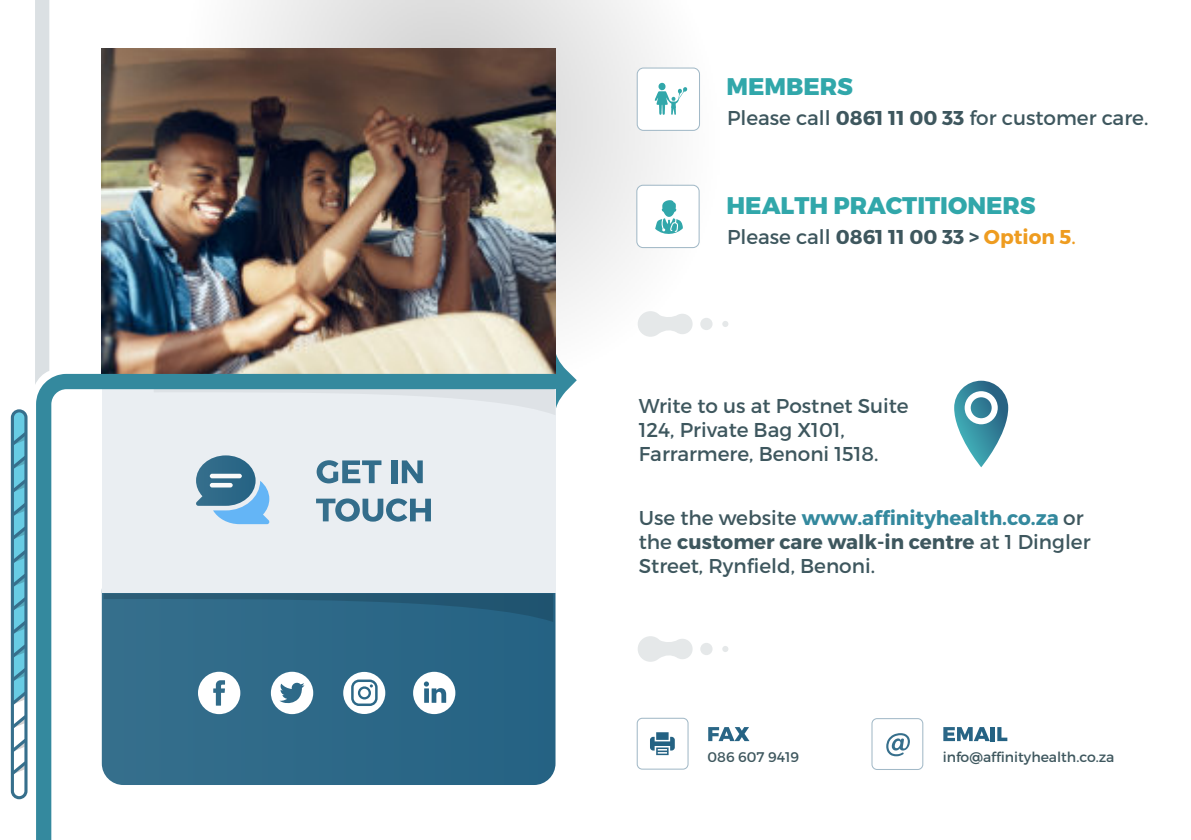
<style>
.page{position:relative;width:1191px;height:840px;background:#fff}
.page>*{position:absolute;margin:0;border:0;box-sizing:border-box;transform-origin:0 0}
.t1{font:800 24px "Montserrat";color:#31a7aa}
.t2{font:20px/24px "Montserrat";color:#3e575e}
.t3{font:700 20px "Montserrat";color:#3e575e}
.t4{font:14px "Montserrat";color:#3e575e}
.s1{font-weight:700}
.s2{font-weight:400}
.s3{color:#ee9c20}
.s4{font-weight:400;color:#ee9c20}
.s5{font-weight:700;color:#34899e}
</style>
<div class="page">
<img style="left:186px;top:0;width:514px;height:339px">
<svg style="left:10px;top:413px;width:14px;height:364px;background:#82c6d9"></svg>
<div style="left:11px;top:409px;width:17px;height:389px;border:3px solid #366f8c;border-radius:7px"></div>
<div style="left:636px;top:67px;width:64px;height:64px;background:#fff;border:1px solid #a2b9c7;border-radius:6px"></div>
<svg style="left:655px;top:82px;width:32px;height:33px"></svg>
<div style="left:636px;top:717px;width:52px;height:52px;background:#fff;border:1px solid #a2b9c7;border-radius:5px"></div>
<div style="left:636px;top:185px;width:63px;height:63px;background:#fff;border:1px solid #a2b9c7;border-radius:6px"></div>
<svg style="left:655px;top:200px;width:28px;height:34px"></svg>
<div style="left:871px;top:717px;width:52px;height:52px;background:#fff;border:1px solid #a2b9c7;border-radius:5px"></div>
<svg style="left:555px;top:339px;width:22px;height:49px"></svg>
<img style="left:102px;top:49px;width:453px;height:317px">
<div style="left:35px;top:0;width:14px;height:366px;background:#dbe0e3"></div>
<svg style="left:35px;top:366px;width:534px;height:473px"></svg>
<svg style="left:316px;top:460px;width:65px;height:23px"></svg>
<div style="left:391px;top:460px;width:6px;height:23px;background:#316c8a"></div>
<svg style="left:402px;top:460px;width:21px;height:23px"></svg>
<svg style="left:316px;top:498px;width:115px;height:23px;background:#8eadbe"></svg>
<svg style="left:104px;top:593px;width:449px;height:28px;background:#2a6380"></svg>
<svg style="left:196px;top:455px;width:73px;height:69px;background:#76a4c2"></svg>
<div style="left:210px;top:473px;width:32px;height:5px;background:#fafafa;border-radius:2px"></div>
<div style="left:210px;top:482px;width:23px;height:5px;background:#fafafa;border-radius:2px"></div>
<svg style="left:271px;top:671px;width:42px;height:42px"></svg>
<svg style="left:198px;top:671px;width:42px;height:42px"></svg>
<svg style="left:343px;top:671px;width:42px;height:42px"></svg>
<svg style="left:413px;top:671px;width:42px;height:42px"></svg>
<svg style="left:708px;top:727px;width:41px;height:13px"></svg>
<svg style="left:943px;top:727px;width:46px;height:13px"></svg>
<div style="left:990px;top:726px;width:5px;height:14px;background:#246283"></div>
<svg style="left:997px;top:727px;width:10px;height:13px"></svg>
<svg style="left:637px;top:311px;width:91px;height:25px"></svg>
<svg style="left:638px;top:636px;width:90px;height:25px"></svg>
<svg style="left:650px;top:732px;width:25px;height:22px"></svg>
<svg style="left:886px;top:733px;width:24px;height:22px"></svg>
<svg style="left:954px;top:380px;width:54px;height:87px"></svg>
<p class="t1" style="left:726px;top:72px;width:128px">MEMBERS</p>
<p class="t2" style="left:727px;top:106px;width:423px">Please call <span class="s1">0861 11 00 33</span> for customer care.</p>
<p class="t1" style="left:726px;top:190px;width:311px">HEALTH PRACTITIONERS</p>
<p class="t3" style="left:727px;top:224px;width:350px"><span class="s2">Please call</span> 0861 11 00 33 &gt; <span class="s3">Option 5</span><span class="s4">.</span></p>
<p class="t2" style="left:639px;top:393px;width:271px">Write to us at Postnet Suite<br>124, Private Bag X101,<br>Farrarmere, Benoni 1518.</p>
<p class="t2" style="left:639px;top:505px;width:453px">Use the website <span class="s5">www.affinityhealth.co.za</span> or the <span class="s1">customer care walk-in centre</span> at 1 Dingler<br>Street, Rynfield, Benoni.</p>
<p class="t4" style="left:707px;top:747px;width:93px">086 607 9419</p>
<p class="t4" style="left:942px;top:747px;width:173px">info@affinityhealth.co.za</p>
</div>
